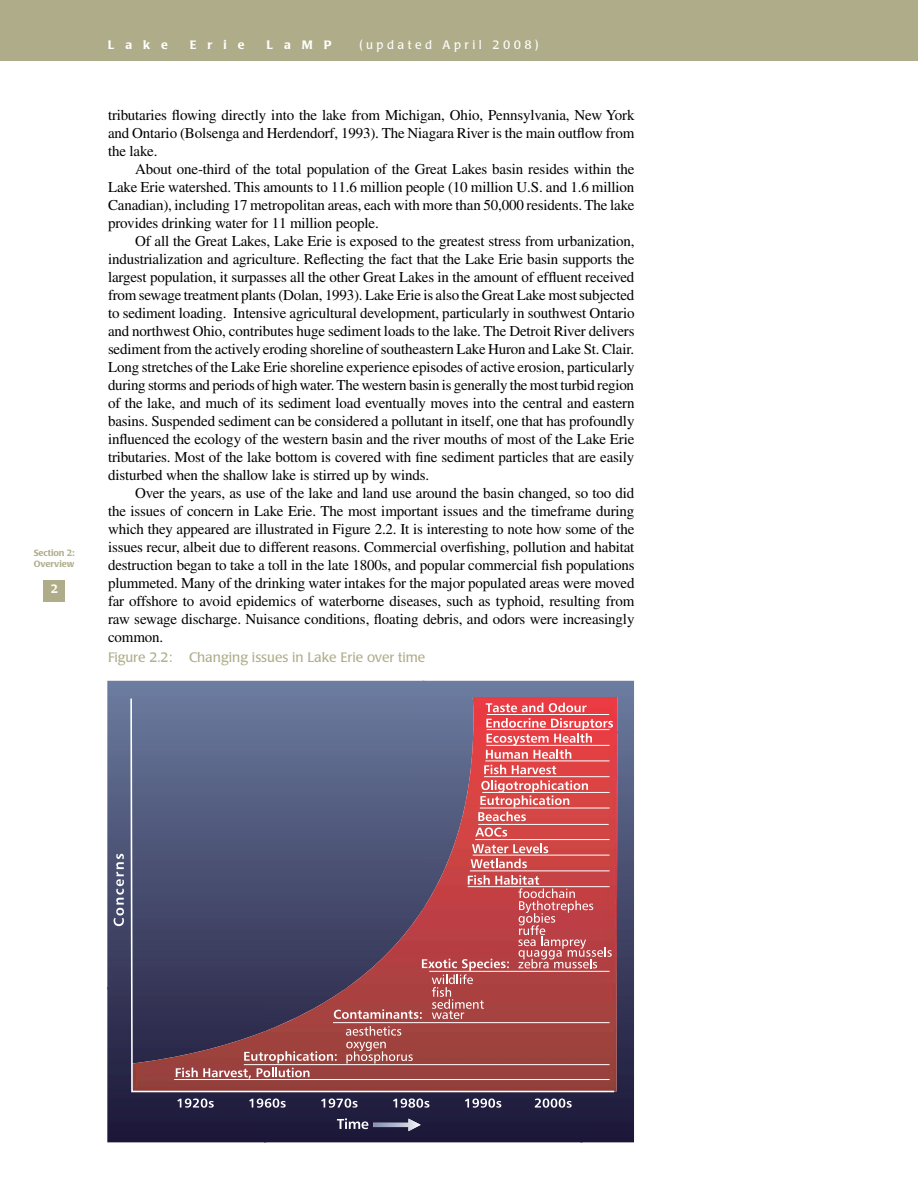
<style>
.page{position:relative;width:918px;height:1188px;background:#fff}
.page>*{position:absolute;margin:0;border:0;box-sizing:border-box;transform-origin:0 0}
.t1{font:15px/18px "Times";letter-spacing:-.01em;color:#000;text-align:justify}
.t2{font:13.5px "Poppl Laudatio";color:#afad89}
.t3{font:12px "Poppl Laudatio";color:#fff}
.t4{font:500 12px "Poppl Laudatio";color:#fff}
.t5{font:500 9px/10.8px "Poppl Laudatio";color:#afad89}
</style>
<div class="page">
<div style="left:43px;top:580px;width:22px;height:21px;background:#afad89"></div>
<div style="left:0;top:0;width:918px;height:61px;background:#afad89"></div>
<img style="left:107px;top:681px;width:315px;height:306px">
<img style="left:422px;top:681px;width:212px;height:50px">
<img style="left:583px;top:731px;width:51px;height:411px">
<img style="left:107px;top:987px;width:157px;height:155px">
<div style="left:264px;top:1093px;width:319px;height:49px;background:#1f1d3d"></div>
<svg style="left:130px;top:697px;width:486px;height:396px;background:#7a576c"></svg>
<svg style="left:114px;top:854px;width:10px;height:72px"></svg>
<svg style="left:337px;top:1118px;width:31px;height:11px"></svg>
<svg style="left:177px;top:1099px;width:37px;height:9px"></svg>
<svg style="left:249px;top:1099px;width:37px;height:9px"></svg>
<svg style="left:321px;top:1099px;width:37px;height:9px"></svg>
<svg style="left:393px;top:1099px;width:36px;height:9px"></svg>
<svg style="left:465px;top:1099px;width:36px;height:9px"></svg>
<svg style="left:535px;top:1099px;width:37px;height:9px"></svg>
<svg style="left:334px;top:875px;width:278px;height:144px;background:#a24e56"></svg>
<img style="left:373px;top:1119px;width:47px;height:12px">
<svg style="left:486px;top:703px;width:57px;height:9px"></svg>
<svg style="left:549px;top:703px;width:38px;height:9px"></svg>
<hr style="left:478px;top:824px;width:131px;height:1px;background:#fff">
<hr style="left:487px;top:714px;width:122px;height:1px;background:#fff">
<p class="t5" style="left:34px;top:547px;width:42px">Section 2:<br>Overview</p>
<p class="t4" style="left:51px;top:582px;width:9px">2</p>
<p class="t4" style="left:108px;top:38px;width:61px">L a k e</p>
<p class="t4" style="left:190px;top:38px;width:56px">E r i e</p>
<p class="t4" style="left:267px;top:38px;width:66px">L a M P</p>
<p class="t3" style="left:360px;top:38px;width:180px">( u p d a t e d A p r i l 2 0 0 8 )</p>
<p class="t1" style="left:108px;top:106px;width:528px">tributaries flowing directly into the lake from Michigan, Ohio, Pennsylvania, New York and Ontario (Bolsenga and Herdendorf, 1993). The Niagara River is the main outflow from the lake.</p>
<p class="t1" style="left:108px;top:160px;width:528px;text-indent:27px">About one-third of the total population of the Great Lakes basin resides within the Lake Erie watershed. This amounts to 11.6 million people (10 million U.S. and 1.6 million Canadian), including 17 metropolitan areas, each with more than 50,000 residents. The lake provides drinking water for 11 million people.</p>
<p class="t1" style="left:108px;top:232px;width:528px;text-indent:27px">Of all the Great Lakes, Lake Erie is exposed to the greatest stress from urbanization, industrialization and agriculture. Reflecting the fact that the Lake Erie basin supports the largest population, it surpasses all the other Great Lakes in the amount of effluent received from sewage treatment plants (Dolan, 1993). Lake Erie is also the Great Lake most subjected to sediment loading. Intensive agricultural development, particularly in southwest Ontario and northwest Ohio, contributes huge sediment loads to the lake. The Detroit River delivers sediment from the actively eroding shoreline of southeastern Lake Huron and Lake St. Clair.<br>Long stretches of the Lake Erie shoreline experience episodes of active erosion, particularly during storms and periods of high water. The western basin is generally the most turbid region of the lake, and much of its sediment load eventually moves into the central and eastern basins. Suspended sediment can be considered a pollutant in itself, one that has profoundly influenced the ecology of the western basin and the river mouths of most of the Lake Erie tributaries. Most of the lake bottom is covered with fine sediment particles that are easily disturbed when the shallow lake is stirred up by winds.</p>
<p class="t1" style="left:108px;top:484px;width:528px;text-indent:27px">Over the years, as use of the lake and land use around the basin changed, so too did the issues of concern in Lake Erie. The most important issues and the timeframe during which they appeared are illustrated in Figure 2.2. It is interesting to note how some of the issues recur, albeit due to different reasons. Commercial overfishing, pollution and habitat destruction began to take a toll in the late 1800s, and popular commercial fish populations plummeted. Many of the drinking water intakes for the major populated areas were moved far offshore to avoid epidemics of waterborne diseases, such as typhoid, resulting from raw sewage discharge. Nuisance conditions, floating debris, and odors were increasingly common.</p>
<p class="t2" style="left:108px;top:650px;width:319px">Figure 2.2: Changing issues in Lake Erie over time</p>
</div>
